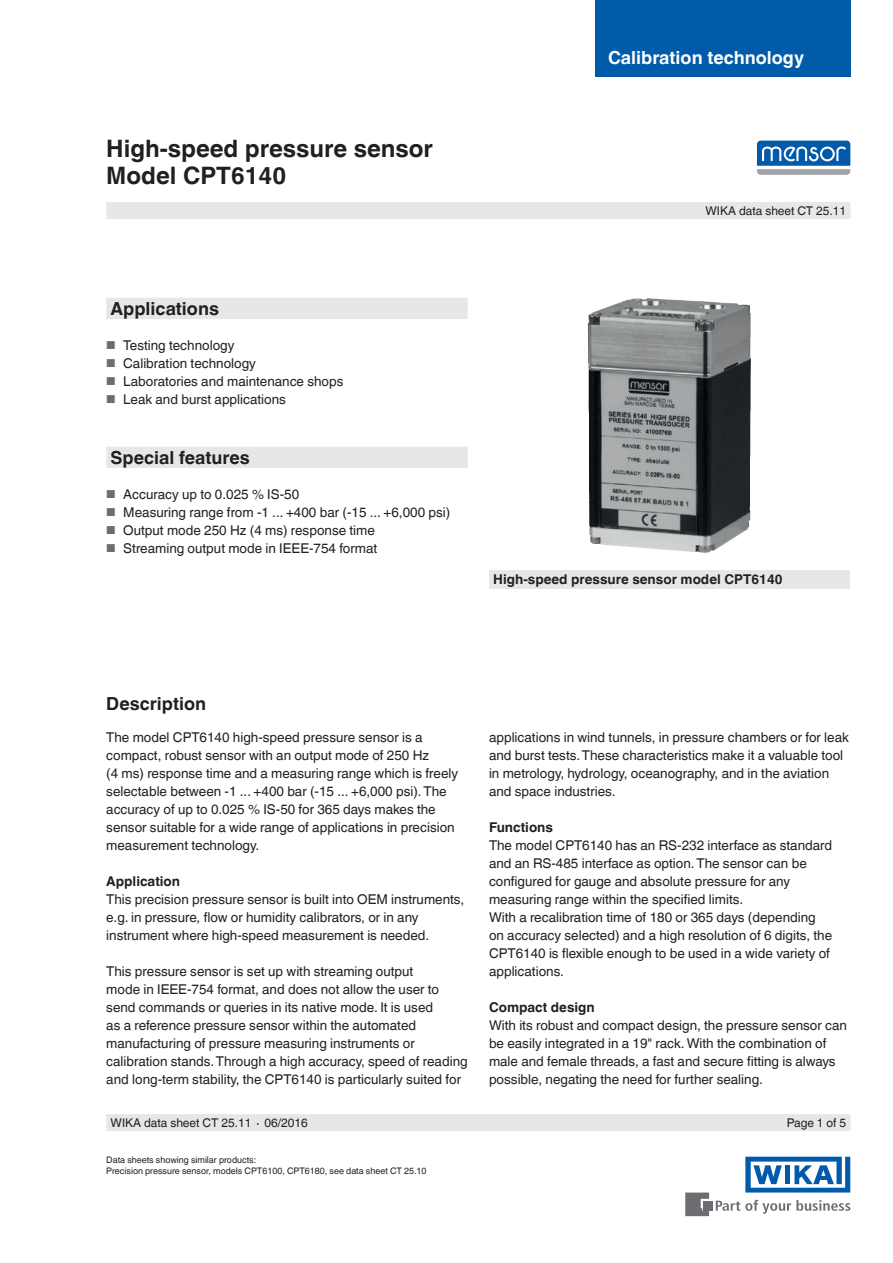
<style>
.page{position:relative;width:893px;height:1263px;background:#fff}
.page>*{position:absolute;margin:0;border:0;box-sizing:border-box;transform-origin:0 0}
.t1{font:700 24px/27px "Helvetica World";color:#231f20}
.t2{font:700 18px "Helvetica World";color:#231f20}
.t3{font:700 18px "Helvetica World";color:#fff}
.t4{font:13.5px/18px "Helvetica World";color:#231f20}
.t5{font:700 13.5px "Helvetica World";color:#231f20}
.t6{font:12px "Helvetica World";color:#231f20}
.t7{font:9px/10.5px "Helvetica World";color:#231f20}
.s1{font-size:11.55px;color:#6c6d70}
</style>
<div class="page">
<svg style="left:716px;top:1200px;width:134px;height:14px"></svg>
<div style="left:703px;top:1201px;width:9px;height:9px;background:#6c6d70"></div>
<svg style="left:685px;top:1192px;width:24px;height:24px"></svg>
<svg style="left:745px;top:1157px;width:105px;height:35px"></svg>
<div style="left:595px;top:0;width:255px;height:77px;background:#015aaa"></div>
<div style="left:106px;top:202px;width:744px;height:17px;background:#e6e7e9"></div>
<div style="left:106px;top:1114px;width:744px;height:17px;background:#e6e7e9"></div>
<svg style="left:757px;top:141px;width:93px;height:34px"></svg>
<div style="left:489px;top:570px;width:361px;height:19px;background:#e6e7e9"></div>
<img style="left:588px;top:298px;width:143px;height:255px">
<svg style="left:106px;top:298px;width:362px;height:170px"></svg>
<h1 class="t1" style="left:106px;top:135px;width:328px">High-speed pressure sensor<br>Model CPT6140</h1>
<h2 class="t2" style="left:111px;top:298px;width:110px">Applications</h2>
<p class="t4" style="left:106px;top:336px;width:130px"><span class="s1">■</span> Testing technology</p>
<p class="t4" style="left:106px;top:354px;width:151px"><span class="s1">■</span> Calibration technology</p>
<p class="t4" style="left:106px;top:372px;width:239px"><span class="s1">■</span> Laboratories and maintenance shops</p>
<p class="t4" style="left:106px;top:390px;width:181px"><span class="s1">■</span> Leak and burst applications</p>
<h2 class="t2" style="left:111px;top:447px;width:141px">Special features</h2>
<p class="t4" style="left:106px;top:485px;width:194px"><span class="s1">■</span> Accuracy up to 0.025 % IS-50</p>
<p class="t4" style="left:106px;top:503px;width:346px"><span class="s1">■</span> Measuring range from -1 ... +400 bar (-15 ... +6,000 psi)</p>
<p class="t4" style="left:106px;top:521px;width:270px"><span class="s1">■</span> Output mode 250 Hz (4 ms) response time</p>
<p class="t4" style="left:106px;top:539px;width:272px"><span class="s1">■</span> Streaming output mode in IEEE-754 format</p>
<h2 class="t3" style="left:608px;top:47px;width:197px">Calibration technology</h2>
<p class="t6" style="left:705px;top:204px;width:142px">WIKA data sheet CT 25.11</p>
<p class="t5" style="left:493px;top:571px;width:291px">High-speed pressure sensor model CPT6140</p>
<h2 class="t2" style="left:106px;top:694px;width:101px">Description</h2>
<p class="t4" style="left:106px;top:728px;width:353px">The model CPT6140 high-speed pressure sensor is a compact, robust sensor with an output mode of 250 Hz<br>(4 ms) response time and a measuring range which is freely selectable between -1 ... +400 bar (-15 ... +6,000 psi). The accuracy of up to 0.025 % IS-50 for 365 days makes the sensor suitable for a wide range of applications in precision measurement technology.</p>
<p class="t5" style="left:106px;top:873px;width:75px">Application</p>
<p class="t4" style="left:106px;top:890px;width:359px">This precision pressure sensor is built into OEM instruments, e.g. in pressure, flow or humidity calibrators, or in any instrument where high-speed measurement is needed.</p>
<p class="t4" style="left:106px;top:962px;width:363px">This pressure sensor is set up with streaming output<br>mode in IEEE-754 format, and does not allow the user to send commands or queries in its native mode. It is used<br>as a reference pressure sensor within the automated manufacturing of pressure measuring instruments or calibration stands. Through a high accuracy, speed of reading and long-term stability, the CPT6140 is particularly suited for</p>
<p class="t4" style="left:489px;top:728px;width:361px">applications in wind tunnels, in pressure chambers or for leak and burst tests. These characteristics make it a valuable tool in metrology, hydrology, oceanography, and in the aviation and space industries.</p>
<p class="t5" style="left:489px;top:819px;width:66px">Functions</p>
<p class="t4" style="left:489px;top:836px;width:345px">The model CPT6140 has an RS-232 interface as standard and an RS-485 interface as option. The sensor can be configured for gauge and absolute pressure for any measuring range within the specified limits.<br>With a recalibration time of 180 or 365 days (depending on accuracy selected) and a high resolution of 6 digits, the CPT6140 is flexible enough to be used in a wide variety of applications.</p>
<p class="t5" style="left:489px;top:999px;width:107px">Compact design</p>
<p class="t4" style="left:489px;top:1016px;width:359px">With its robust and compact design, the pressure sensor can be easily integrated in a 19" rack. With the combination of male and female threads, a fast and secure fitting is always possible, negating the need for further sealing.</p>
<p class="t6" style="left:111px;top:1116px;width:199px">WIKA data sheet CT 25.11 ∙ 06/2016</p>
<p class="t6" style="left:787px;top:1116px;width:61px">Page 1 of 5</p>
<p class="t7" style="left:106px;top:1155px;width:322px">Data sheets showing similar products:<br>Precision pressure sensor, models CPT6100, CPT6180, see data sheet CT 25.10</p>
</div>
